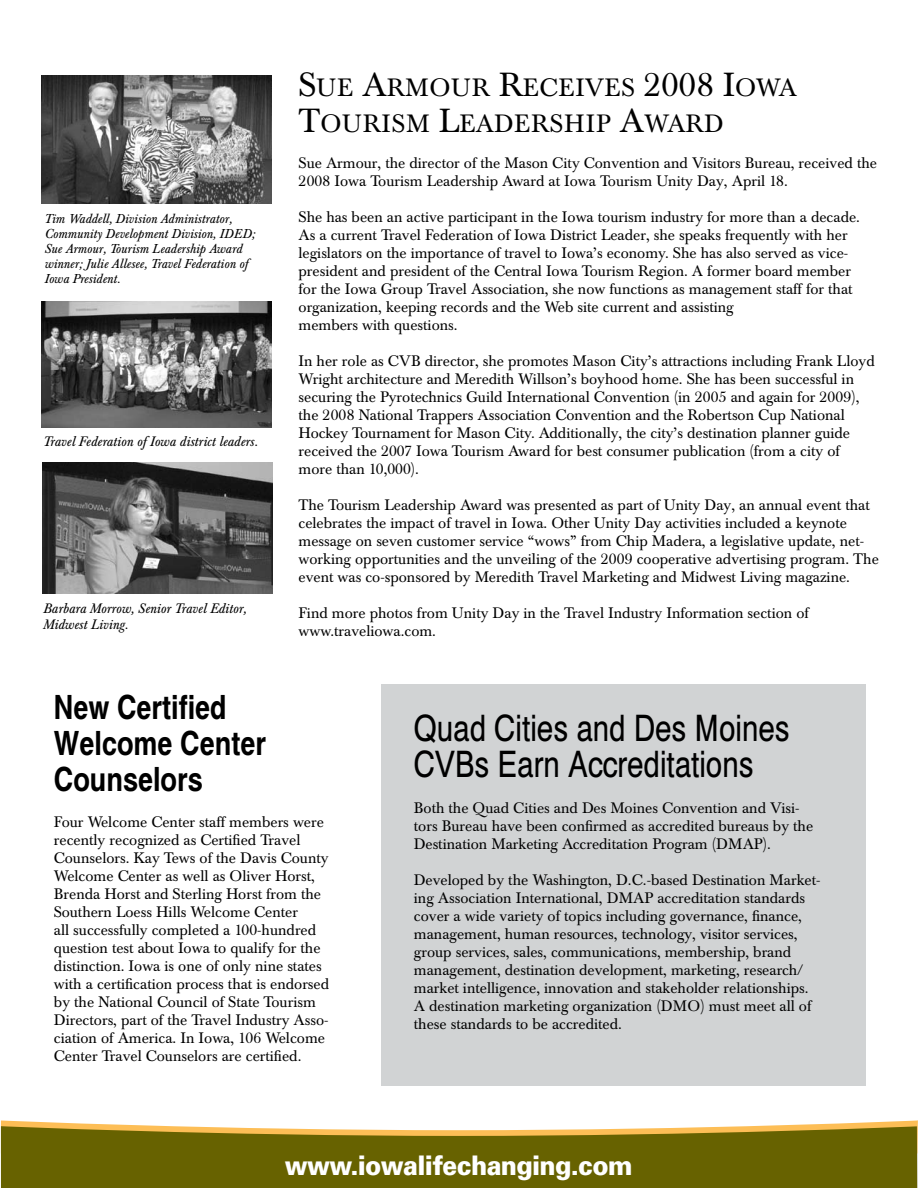
<style>
.page{position:relative;width:918px;height:1188px;background:#fff}
.page>*{position:absolute;margin:0;border:0;box-sizing:border-box;transform-origin:0 0}
.t1{font:36px/36px "Sans Condensed";color:#000}
.t2{font:700 condensed 33px/36px "Sans";color:#000}
.t3{font:900 27px "Univers";letter-spacing:-.025em;color:#fff;scale:.9 1}
.t4{font:24.75px/36px "Baskerville BE";letter-spacing:.02em;color:#000}
.t5{font:15px/18px "Baskerville BE";color:#000}
.t6{font:italic 13.5px/16.5px "Baskerville BE";color:#000}
.t7{font:italic 12.75px/15px "Baskerville BE";color:#000}
.s1{font-size:33px}
</style>
<div class="page">
<div style="left:381px;top:685px;width:484px;height:401px;background:#d1d3d4"></div>
<svg style="left:1px;top:1120px;width:917px;height:68px"></svg>
<svg style="left:1px;top:1126px;width:916px;height:62px;background:#766d0d"></svg>
<img style="left:42px;top:75px;width:229px;height:128px">
<img style="left:42px;top:302px;width:229px;height:126px">
<img style="left:43px;top:462px;width:229px;height:132px">
<p class="t7" style="left:44px;top:212px;width:212px">Tim Waddell, Division Administrator, Community Development Division, IDED; Sue Armour, Tourism Leadership Award winner; Julie Allesee, Travel Federation of Iowa President.</p>
<p class="t6" style="left:43px;top:434px;width:216px">Travel Federation of Iowa district leaders.</p>
<p class="t6" style="left:43px;top:601px;width:205px">Barbara Morrow, Senior Travel Editor,<br>Midwest Living.</p>
<h3 class="t4" style="left:299px;top:70px;width:500px"><span class="s1">S</span>ue <span class="s1">A</span>rmour <span class="s1">R</span>eceives <span class="s1">2008 I</span>owa<br><span class="s1">T</span>ourism <span class="s1">L</span>eadership <span class="s1">A</span>ward</h3>
<p class="t5" style="left:299px;top:154px;width:580px">Sue Armour, the director of the Mason City Convention and Visitors Bureau, received the<br>2008 Iowa Tourism Leadership Award at Iowa Tourism Unity Day, April 18.</p>
<p class="t5" style="left:299px;top:208px;width:563px">She has been an active participant in the Iowa tourism industry for more than a decade.<br>As a current Travel Federation of Iowa District Leader, she speaks frequently with her legislators on the importance of travel to Iowa’s economy. She has also served as vice&shy;president and president of the Central Iowa Tourism Region. A former board member for the Iowa Group Travel Association, she now functions as management staff for that organization, keeping records and the Web site current and assisting<br>members with questions.</p>
<p class="t5" style="left:299px;top:352px;width:578px">In her role as CVB director, she promotes Mason City’s attractions including Frank Lloyd Wright architecture and Meredith Willson’s boyhood home. She has been successful in securing the Pyrotechnics Guild International Convention (in 2005 and again for 2009), the 2008 National Trappers Association Convention and the Robertson Cup National Hockey Tournament for Mason City. Additionally, the city’s destination planner guide received the 2007 Iowa Tourism Award for best consumer publication (from a city of more than 10,000).</p>
<p class="t5" style="left:299px;top:496px;width:582px">The Tourism Leadership Award was presented as part of Unity Day, an annual event that celebrates the impact of travel in Iowa. Other Unity Day activities included a keynote message on seven customer service “wows” from Chip Madera, a legislative update, net&shy;working opportunities and the unveiling of the 2009 cooperative advertising program. The event was co-sponsored by Meredith Travel Marketing and Midwest Living magazine.</p>
<p class="t5" style="left:299px;top:604px;width:512px">Find more photos from Unity Day in the Travel Industry Information section of www.traveliowa.com.</p>
<h2 class="t2" style="left:54px;top:693px;width:214px">New Certified<br>Welcome Center<br>Counselors</h2>
<p class="t5" style="left:54px;top:814px;width:277px">Four Welcome Center staff members were recently recognized as Certified Travel Counselors. Kay Tews of the Davis County Welcome Center as well as Oliver Horst, Brenda Horst and Sterling Horst from the Southern Loess Hills Welcome Center<br>all successfully completed a 100-hundred question test about Iowa to qualify for the distinction. Iowa is one of only nine states with a certification process that is endorsed by the National Council of State Tourism Directors, part of the Travel Industry Asso&shy;ciation of America. In Iowa, 106 Welcome Center Travel Counselors are certified.</p>
<h1 class="t1" style="left:414px;top:714px;width:377px">Quad Cities and Des Moines<br>CVBs Earn Accreditations</h1>
<p class="t5" style="left:414px;top:799px;width:401px">Both the Quad Cities and Des Moines Convention and Visi&shy;tors Bureau have been confirmed as accredited bureaus by the<br>Destination Marketing Accreditation Program (DMAP).</p>
<p class="t5" style="left:414px;top:871px;width:408px">Developed by the Washington, D.C.-based Destination Market&shy;ing Association International, DMAP accreditation standards cover a wide variety of topics including governance, finance, management, human resources, technology, visitor services, group services, sales, communications, membership, brand management, destination development, marketing, research/ market intelligence, innovation and stakeholder relationships.<br>A destination marketing organization (DMO) must meet all of these standards to be accredited.</p>
<h3 class="t3" style="left:285px;top:1149px;width:388px">www.iowalifechanging.com</h3>
</div>
